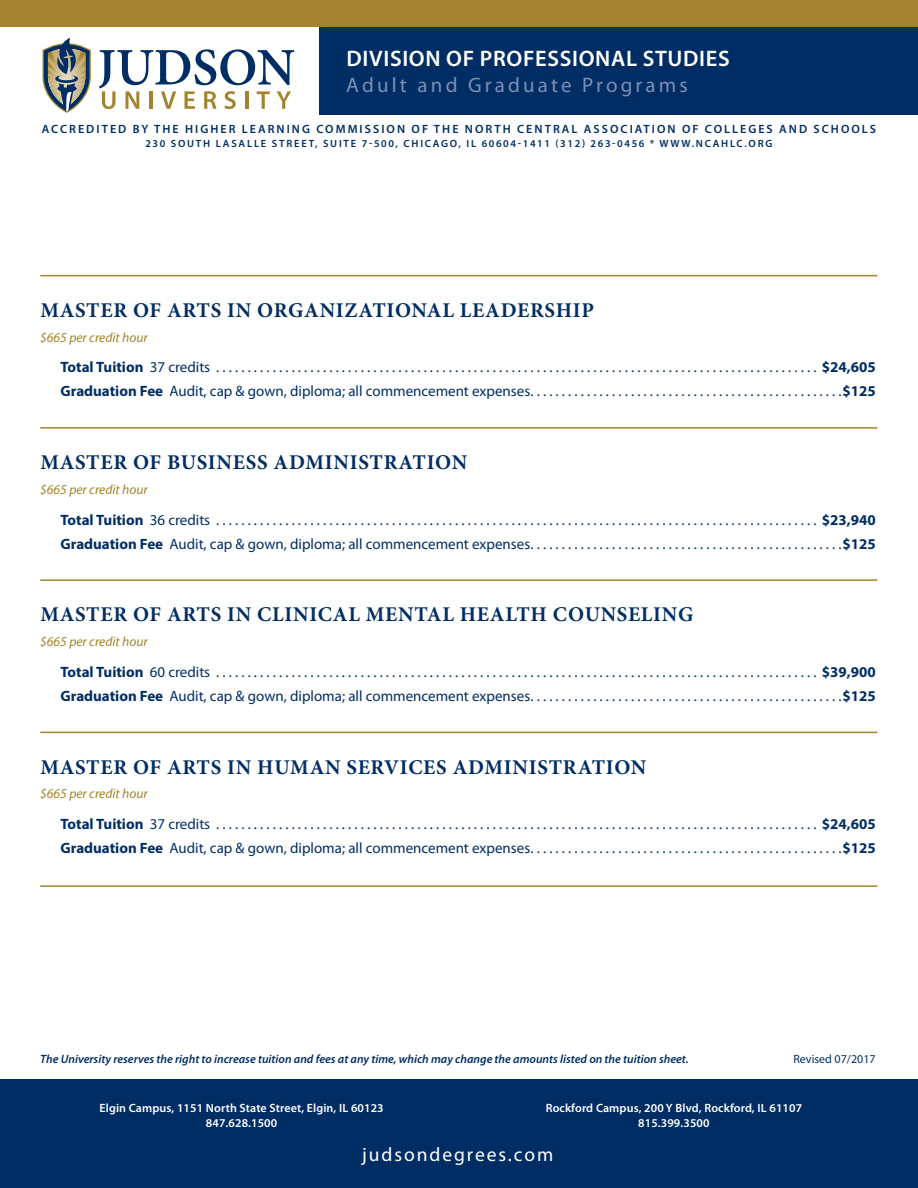
<style>
.page{position:relative;width:918px;height:1188px;background:#fff}
.page>*{position:absolute;margin:0;border:0;box-sizing:border-box;transform-origin:0 0}
.t1{font:600 22.5px "Myriad Pro";letter-spacing:.03em;color:#fff}
.t2{font:700 21px "Minion Pro";letter-spacing:.035em;color:#002e64}
.t3{font:21px "Myriad Pro";letter-spacing:.15em;color:#7d8eb4}
.t4{font:19.5px "Myriad Pro";letter-spacing:.1em;color:#fff}
.t5{font:18px "Myriad Pro";letter-spacing:.1em;color:#fff}
.t6{font:15px/24px "Myriad Pro";color:#002e64}
.t7{font:italic 13.5px "Myriad Pro";color:#a3832d}
.t8{font:italic 600 12px "Myriad Pro";color:#002e64}
.t9{font:600 12px/15px "Myriad Pro";letter-spacing:.01em;color:#fff;text-align:center}
.t10{font:600 12px "Myriad Pro";letter-spacing:.17em;color:#002e64}
.t11{font:12px "Myriad Pro";color:#002e64}
.t12{font:600 10.5px "Myriad Pro";letter-spacing:.17em;color:#002e64}
.s1{font-weight:700}
</style>
<div class="page">
<div style="left:0;top:0;width:918px;height:27px;background:#a3832d"></div>
<div style="left:319px;top:27px;width:599px;height:87px;background:#002e64"></div>
<svg style="left:43px;top:38px;width:48px;height:75px"></svg>
<svg style="left:99px;top:49px;width:195px;height:60px"></svg>
<div style="left:0;top:1079px;width:918px;height:109px;background:#002e64"></div>
<hr style="left:40px;top:275px;width:837px;height:1px;background:#a3832d">
<hr style="left:40px;top:427px;width:837px;height:2px;background:#a3832d">
<hr style="left:40px;top:579px;width:837px;height:2px;background:#a3832d">
<hr style="left:40px;top:732px;width:837px;height:1px;background:#a3832d">
<hr style="left:40px;top:885px;width:837px;height:2px;background:#a3832d">
<h1 class="t1" style="left:347px;top:44px;width:385px">DIVISION OF PROFESSIONAL STUDIES</h1>
<h2 class="t3" style="left:346px;top:72px;width:343px">Adult and Graduate Programs</h2>
<p class="t10" style="left:42px;top:122px;width:836px">ACCREDITED BY THE HIGHER LEARNING COMMISSION OF THE NORTH CENTRAL ASSOCIATION OF COLLEGES AND SCHOOLS</p>
<p class="t12" style="left:145px;top:137px;width:629px">230 SOUTH LASALLE STREET, SUITE 7-500, CHICAGO, IL 60604-1411 (312) 263-0456 * WWW.NCAHLC.ORG</p>
<h2 class="t2" style="left:40px;top:295px;width:555px">MASTER OF ARTS IN ORGANIZATIONAL LEADERSHIP</h2>
<p class="t7" style="left:40px;top:329px;width:109px">$665 per credit hour</p>
<p class="t6" style="left:61px;top:355px;width:817px"><span class="s1">Total Tuition</span> 37 credits . . . . . . . . . . . . . . . . . . . . . . . . . . . . . . . . . . . . . . . . . . . . . . . . . . . . . . . . . . . . . . . . . . . . . . . . . . . . . . . . . . . . . . . . . . . . . . . . <span class="s1">$24,605<br>Graduation Fee</span> Audit, cap &amp; gown, diploma; all commencement expenses . . . . . . . . . . . . . . . . . . . . . . . . . . . . . . . . . . . . . . . . . . . . . . . . . <span class="s1">$125</span></p>
<h2 class="t2" style="left:40px;top:448px;width:428px">MASTER OF BUSINESS ADMINISTRATION</h2>
<p class="t7" style="left:40px;top:481px;width:109px">$665 per credit hour</p>
<p class="t6" style="left:61px;top:507px;width:817px"><span class="s1">Total Tuition</span> 36 credits . . . . . . . . . . . . . . . . . . . . . . . . . . . . . . . . . . . . . . . . . . . . . . . . . . . . . . . . . . . . . . . . . . . . . . . . . . . . . . . . . . . . . . . . . . . . . . . . <span class="s1">$23,940<br>Graduation Fee</span> Audit, cap &amp; gown, diploma; all commencement expenses . . . . . . . . . . . . . . . . . . . . . . . . . . . . . . . . . . . . . . . . . . . . . . . . . <span class="s1">$125</span></p>
<h2 class="t2" style="left:40px;top:600px;width:654px">MASTER OF ARTS IN CLINICAL MENTAL HEALTH COUNSELING</h2>
<p class="t7" style="left:40px;top:633px;width:109px">$665 per credit hour</p>
<p class="t6" style="left:61px;top:660px;width:817px"><span class="s1">Total Tuition</span> 60 credits . . . . . . . . . . . . . . . . . . . . . . . . . . . . . . . . . . . . . . . . . . . . . . . . . . . . . . . . . . . . . . . . . . . . . . . . . . . . . . . . . . . . . . . . . . . . . . . . <span class="s1">$39,900<br>Graduation Fee</span> Audit, cap &amp; gown, diploma; all commencement expenses . . . . . . . . . . . . . . . . . . . . . . . . . . . . . . . . . . . . . . . . . . . . . . . . . <span class="s1">$125</span></p>
<h2 class="t2" style="left:40px;top:752px;width:608px">MASTER OF ARTS IN HUMAN SERVICES ADMINISTRATION</h2>
<p class="t7" style="left:40px;top:786px;width:109px">$665 per credit hour</p>
<p class="t6" style="left:61px;top:812px;width:817px"><span class="s1">Total Tuition</span> 37 credits . . . . . . . . . . . . . . . . . . . . . . . . . . . . . . . . . . . . . . . . . . . . . . . . . . . . . . . . . . . . . . . . . . . . . . . . . . . . . . . . . . . . . . . . . . . . . . . . <span class="s1">$24,605<br>Graduation Fee</span> Audit, cap &amp; gown, diploma; all commencement expenses . . . . . . . . . . . . . . . . . . . . . . . . . . . . . . . . . . . . . . . . . . . . . . . . . <span class="s1">$125</span></p>
<p class="t8" style="left:40px;top:1051px;width:650px">The University reserves the right to increase tuition and fees at any time, which may change the amounts listed on the tuition sheet.</p>
<p class="t11" style="left:793px;top:1052px;width:84px">Revised 07/2017</p>
<p class="t9" style="left:100px;top:1100px;width:286px">Elgin Campus, 1151 North State Street, Elgin, IL 60123<br>847.628.1500</p>
<p class="t9" style="left:546px;top:1100px;width:258px">Rockford Campus, 200 Y Blvd, Rockford, IL 61107<br>815.399.3500</p>
<h3 class="t4" style="left:362px;top:1142px;width:193px">judsondegrees.com</h3>
<p class="t5" style="left:347px;top:1147px;width:226px">judsonadultdegrees.com</p>
</div>
